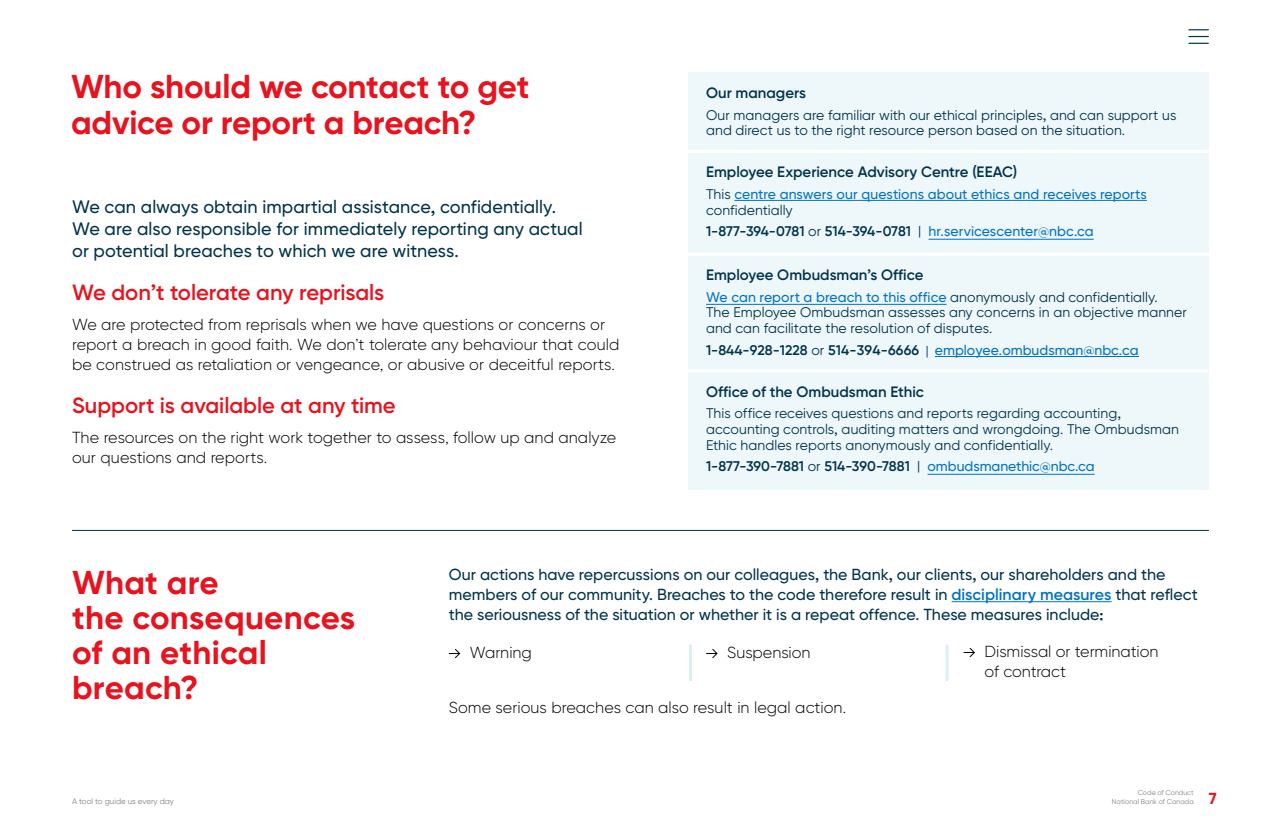
<style>
.page{position:relative;width:1281px;height:831px;background:#fff}
.page>*{position:absolute;margin:0;border:0;box-sizing:border-box;transform-origin:0 0}
.t1{font:700 33px/35px "Gilroy BN";color:#e7131f}
.t2{font:600 22px "Gilroy BN";color:#e7131f}
.t3{font:500 18px/22px "Gilroy BN";letter-spacing:.005em;color:#00334b}
.t4{font:300 16px/20px "Gilroy BN";color:#000}
.t5{font:500 16px/20px "Gilroy BN";color:#00334b}
.t6{font:700 16px "Gilroy BN";color:#e7131f}
.t7{font:600 15px "Gilroy BN";color:#00334b}
.t8{font:14px/15.6px "Gilroy BN";letter-spacing:.005em;color:#00334b}
.t9{font:600 14px "Gilroy BN";color:#00334b}
.t10{font:500 14px/15.6px "Gilroy BN";letter-spacing:.005em;color:#0073c9}
.t11{font:8px "Gilroy BN";color:#808387}
.t12{font:7px "Gilroy BN";color:#808387}
.s1{font-weight:400;color:#00334b}
.s2{font-weight:400}
.s3{font-weight:400;font-size:12.6px}
.s4{font-weight:500;color:#0073c9}
.s5{font-weight:500;color:#0072c8}
.s6{font-weight:600;color:#0073c9}
</style>
<div class="page">
<svg style="left:1188px;top:29px;width:20px;height:1px"></svg>
<svg style="left:1188px;top:36px;width:20px;height:1px"></svg>
<svg style="left:1188px;top:43px;width:20px;height:1px"></svg>
<div style="left:688px;top:72px;width:520px;height:417px;background:#eef7fa"></div>
<hr style="left:688px;top:150px;width:520px;height:3px;background:#fff">
<hr style="left:688px;top:252px;width:520px;height:3px;background:#fff">
<hr style="left:688px;top:369px;width:520px;height:3px;background:#fff">
<hr style="left:734px;top:200px;width:412px;height:1px;background:#0073c9">
<hr style="left:928px;top:239px;width:165px;height:1px;background:#0073c9">
<hr style="left:935px;top:356px;width:203px;height:1px;background:#0072c8">
<hr style="left:706px;top:304px;width:240px;height:1px;background:#0073c9">
<hr style="left:927px;top:474px;width:167px;height:1px;background:#0073c9">
<hr style="left:951px;top:601px;width:160px;height:1px;background:#0073c9">
<svg style="left:449px;top:648px;width:11px;height:10px"></svg>
<svg style="left:706px;top:648px;width:11px;height:10px"></svg>
<svg style="left:963px;top:647px;width:12px;height:10px"></svg>
<hr style="left:689px;top:644px;width:3px;height:36px;background:#ddf0f6">
<hr style="left:945px;top:644px;width:3px;height:36px;background:#ddf0f6">
<hr style="left:72px;top:530px;width:1136px;height:1px;background:#00334b">
<h1 class="t1" style="left:71px;top:69px;width:460px">Who should we contact to get advice or report a breach?</h1>
<p class="t3" style="left:72px;top:195px;width:512px">We can always obtain impartial assistance, confidentially.<br>We are also responsible for immediately reporting any actual or potential breaches to which we are witness.</p>
<h2 class="t2" style="left:72px;top:278px;width:314px">We don’t tolerate any reprisals</h2>
<p class="t4" style="left:72px;top:314px;width:549px">We are protected from reprisals when we have questions or concerns or report a breach in good faith. We don’t tolerate any behaviour that could be construed as retaliation or vengeance, or abusive or deceitful reports.</p>
<h2 class="t2" style="left:72px;top:391px;width:325px">Support is available at any time</h2>
<p class="t4" style="left:72px;top:427px;width:545px">The resources on the right work together to assess, follow up and analyze our questions and reports.</p>
<p class="t7" style="left:706px;top:83px;width:102px">Our managers</p>
<p class="t8" style="left:706px;top:107px;width:472px">Our managers are familiar with our ethical principles, and can support us and direct us to the right resource person based on the situation.</p>
<p class="t7" style="left:706px;top:163px;width:312px">Employee Experience Advisory Centre (EEAC)</p>
<p class="t10" style="left:706px;top:186px;width:442px"><span class="s1">This</span> centre answers our questions about ethics and receives reports <span class="s1">confidentially</span></p>
<p class="t9" style="left:706px;top:222px;width:389px">1-877-394-0781 <span class="s2">or</span> 514-394-0781 <span class="s3">|</span> <span class="s4">hr.servicescenter@nbc.ca</span></p>
<p class="t7" style="left:706px;top:265px;width:219px">Employee Ombudsman’s Office</p>
<p class="t8" style="left:706px;top:289px;width:482px"><span class="s4">We can report a breach to this office</span> anonymously and confidentially.<br>The Employee Ombudsman assesses any concerns in an objective manner and can facilitate the resolution of disputes.</p>
<p class="t9" style="left:706px;top:341px;width:434px">1-844-928-1228 <span class="s2">or</span> 514-394-6666 <span class="s3">|</span> <span class="s5">employee.ombudsman@nbc.ca</span></p>
<p class="t7" style="left:706px;top:382px;width:219px">Office of the Ombudsman Ethic</p>
<p class="t8" style="left:706px;top:405px;width:474px">This office receives questions and reports regarding accounting, accounting controls, auditing matters and wrongdoing. The Ombudsman<br>Ethic handles reports anonymously and confidentially.</p>
<p class="t9" style="left:706px;top:457px;width:390px">1-877-390-7881 <span class="s2">or</span> 514-390-7881 <span class="s3">|</span> <span class="s4">ombudsmanethic@nbc.ca</span></p>
<h1 class="t1" style="left:72px;top:564px;width:285px">What are<br>the consequences of an ethical breach?</h1>
<p class="t5" style="left:449px;top:564px;width:750px">Our actions have repercussions on our colleagues, the Bank, our clients, our shareholders and the members of our community. Breaches to the code therefore result in <span class="s6">disciplinary measures</span> that reflect the seriousness of the situation or whether it is a repeat offence. These measures include:</p>
<p class="t4" style="left:470px;top:642px;width:64px">Warning</p>
<p class="t4" style="left:727px;top:642px;width:85px">Suspension</p>
<p class="t4" style="left:984px;top:641px;width:175px">Dismissal or termination of contract</p>
<p class="t4" style="left:449px;top:697px;width:399px">Some serious breaches can also result in legal action.</p>
<p class="t12" style="left:1137px;top:788px;width:57px">Code of Conduct</p>
<p class="t11" style="left:72px;top:795px;width:103px">A tool to guide us every day</p>
<p class="t12" style="left:1111px;top:796px;width:83px">National Bank of Canada</p>
<p class="t6" style="left:1208px;top:788px;width:9px">7</p>
</div>
